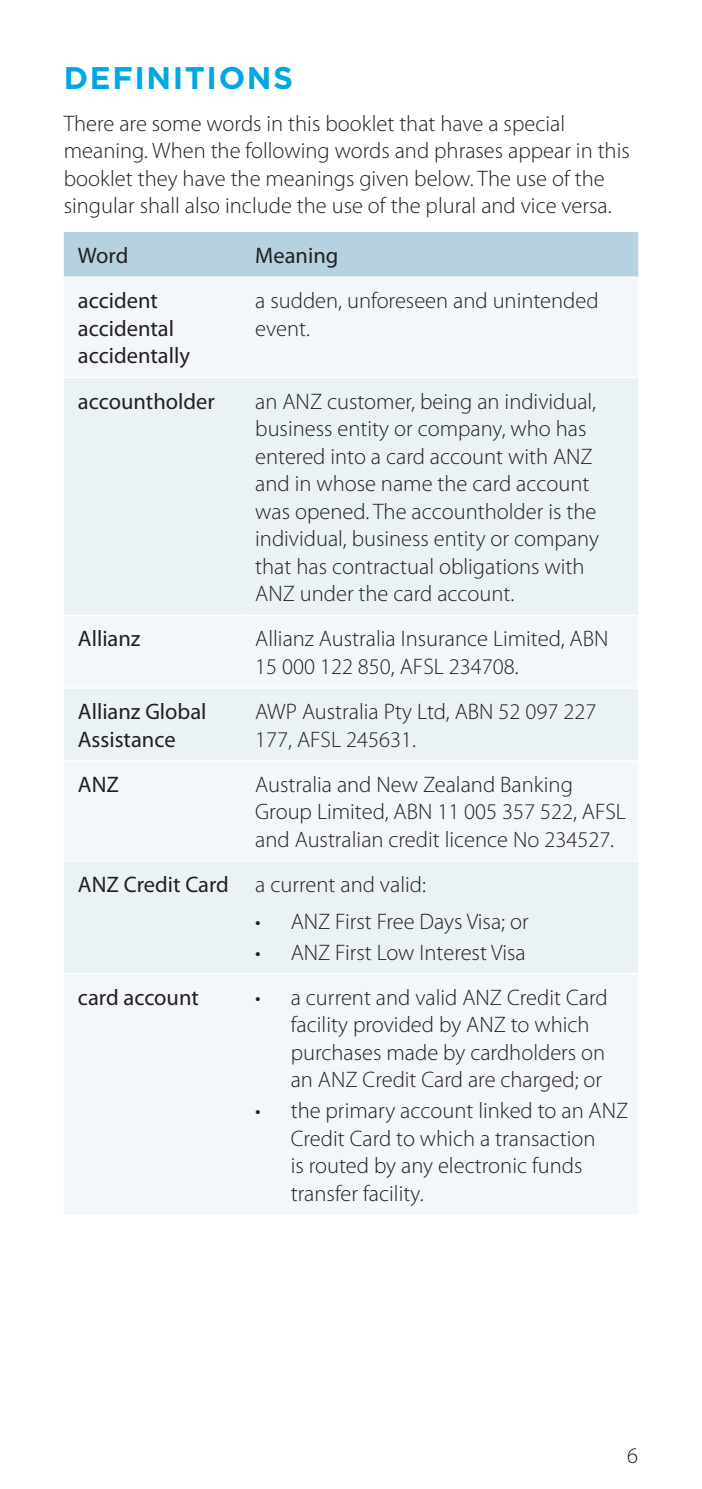
<style>
.page{position:relative;width:702px;height:1489px;background:#fff}
.page>*{position:absolute;margin:0;border:0;box-sizing:border-box;transform-origin:0 0}
.t1{font:700 31.25px "Gotham";letter-spacing:.05em;color:#00a8e3}
.t2{font:300 22.5px/27.5px "Myriad Pro";color:#231f20}
.t3{font:22.5px/27.5px "Myriad Pro";color:#231f20}
.s1{font-weight:400}
</style>
<div class="page">
<div style="left:64px;top:232px;width:574px;height:44px;background:#b6d1df"></div>
<div style="left:64px;top:278px;width:574px;height:936px;background:#f3f7f9"></div>
<svg style="left:64px;top:378px;width:574px;height:595px;fill:#eaf2f6"></svg>
<hr style="left:64px;top:377px;width:177px;height:1px;background:#fff">
<hr style="left:241px;top:377px;width:397px;height:1px;background:#fff">
<hr style="left:64px;top:614px;width:177px;height:2px;background:#fff">
<hr style="left:241px;top:614px;width:397px;height:2px;background:#fff">
<hr style="left:64px;top:687px;width:177px;height:1px;background:#fff">
<hr style="left:241px;top:687px;width:397px;height:1px;background:#fff">
<hr style="left:64px;top:760px;width:177px;height:1px;background:#fff">
<hr style="left:241px;top:760px;width:397px;height:1px;background:#fff">
<hr style="left:64px;top:860px;width:177px;height:1px;background:#fff">
<hr style="left:241px;top:860px;width:397px;height:1px;background:#fff">
<hr style="left:64px;top:973px;width:177px;height:1px;background:#fff">
<hr style="left:241px;top:973px;width:397px;height:1px;background:#fff">
<h1 class="t1" style="left:64px;top:57px;width:231px">DEFINITIONS</h1>
<p class="t2" style="left:64px;top:110px;width:567px">There are some words in this booklet that have a special meaning. When the following words and phrases appear in this booklet they have the meanings given below. The use of the singular shall also include the use of the plural and vice versa.</p>
<p class="t3" style="left:78px;top:241px;width:52px">Word</p>
<p class="t3" style="left:255px;top:241px;width:85px">Meaning</p>
<p class="t3" style="left:78px;top:286px;width:114px">accident accidental accidentally</p>
<p class="t2" style="left:255px;top:287px;width:345px">a sudden, unforeseen and unintended event.</p>
<p class="t3" style="left:78px;top:387px;width:138px">accountholder</p>
<p class="t2" style="left:255px;top:387px;width:345px">an ANZ customer, being an individual, business entity or company, who has entered into a card account with ANZ and in whose name the card account was opened. The accountholder is the individual, business entity or company that has contractual obligations with ANZ under the card account.</p>
<p class="t3" style="left:78px;top:624px;width:64px">Allianz</p>
<p class="t2" style="left:255px;top:625px;width:354px">Allianz Australia Insurance Limited, ABN<br>15 000 122 850, AFSL 234708.</p>
<p class="t3" style="left:78px;top:697px;width:130px">Allianz Global<br>Assistance</p>
<p class="t2" style="left:255px;top:698px;width:342px">AWP Australia Pty Ltd, ABN 52 097 227<br>177, AFSL 245631.</p>
<p class="t3" style="left:78px;top:770px;width:43px">ANZ</p>
<p class="t2" style="left:255px;top:771px;width:372px">Australia and New Zealand Banking<br>Group Limited, ABN 11 005 357 522, AFSL and Australian credit licence No 234527.</p>
<p class="t2" style="left:78px;top:871px;width:349px"><span class="s1">ANZ Credit Card</span> a current and valid:</p>
<p class="t2" style="left:255px;top:907px;width:275px">• ANZ First Free Days Visa; or</p>
<p class="t2" style="left:255px;top:938px;width:272px">• ANZ First Low Interest Visa</p>
<p class="t3" style="left:78px;top:983px;width:122px">card account</p>
<p class="t2" style="left:291px;top:983px;width:318px;text-indent:-35px">• a current and valid ANZ Credit Card facility provided by ANZ to which purchases made by cardholders on an ANZ Credit Card are charged; or</p>
<p class="t2" style="left:291px;top:1097px;width:339px;text-indent:-35px">• the primary account linked to an ANZ<br>Credit Card to which a transaction<br>is routed by any electronic funds transfer facility.</p>
<p class="t2" style="left:627px;top:1441px;width:12px">6</p>
</div>
